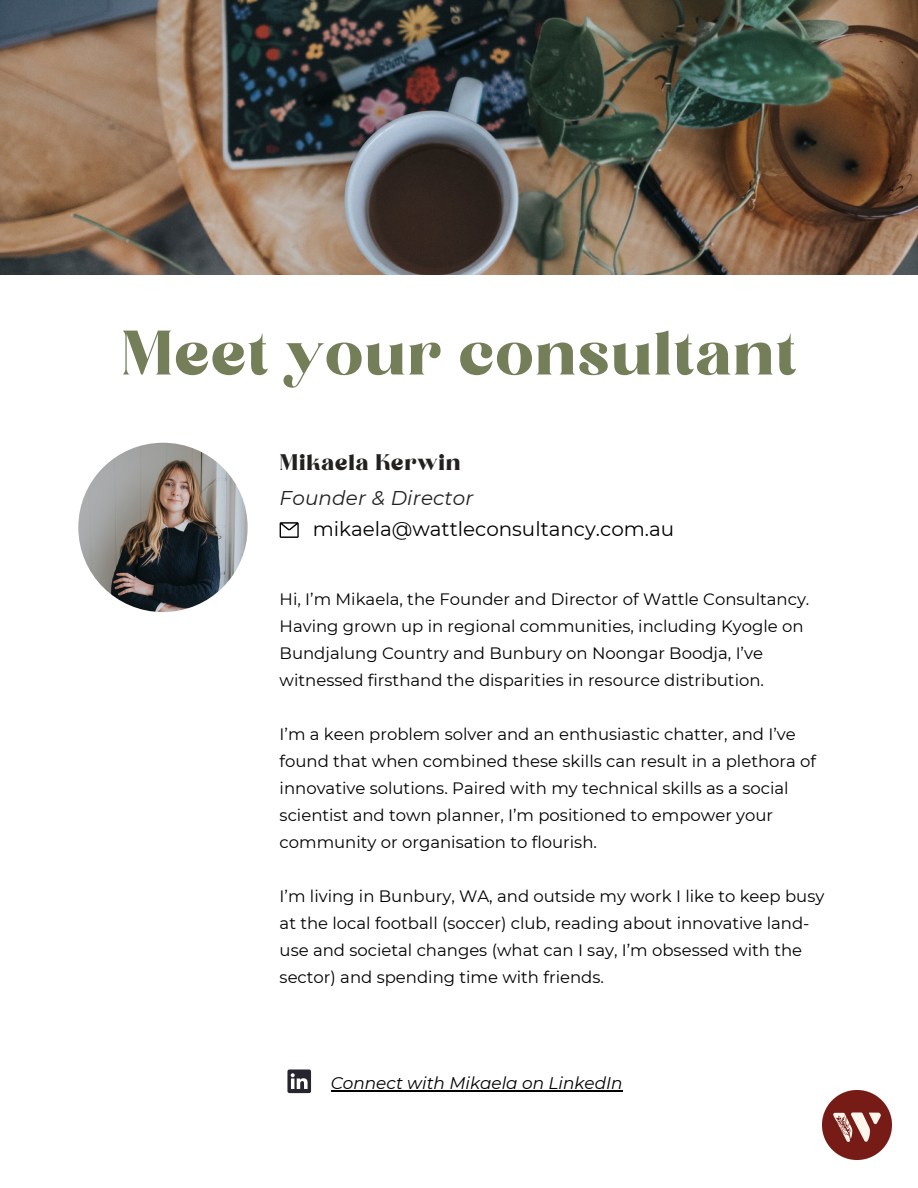
<style>
.page{position:relative;width:918px;height:1188px;background:#fff}
.page>*{position:absolute;margin:0;border:0;box-sizing:border-box;transform-origin:0 0}
.t1{font:60px "Begika";color:#747f59}
.t2{font:21.6px "Begika";letter-spacing:.01em;color:#22211f}
.t3{font:19.95px "Montserrat";color:#000}
.t4{font:italic 19.95px "Montserrat";letter-spacing:.01em;color:#22211f}
.t5{font:italic 16.95px "Montserrat";color:#000}
.t6{font:16.5px/27px "Montserrat";color:#000}
</style>
<div class="page">
<img style="left:0;top:0;width:918px;height:275px">
<svg style="left:280px;top:522px;width:19px;height:16px"></svg>
<img style="left:78px;top:443px;width:170px;height:169px;border-radius:50%">
<svg style="left:287px;top:1069px;width:24px;height:24px"></svg>
<hr style="left:331px;top:1090px;width:292px;height:1px;background:#000">
<img style="left:822px;top:1090px;width:70px;height:70px">
<p class="t1" style="left:121px;top:330px;width:678px">Meet your consultant</p>
<p class="t2" style="left:280px;top:454px;width:183px">Mikaela Kerwin</p>
<p class="t4" style="left:280px;top:486px;width:195px">Founder &amp; Director</p>
<p class="t3" style="left:313px;top:516px;width:363px">mikaela@wattleconsultancy.com.au</p>
<p class="t6" style="left:280px;top:586px;width:531px">Hi, I’m Mikaela, the Founder and Director of Wattle Consultancy.<br>Having grown up in regional communities, including Kyogle on Bundjalung Country and Bunbury on Noongar Boodja, I’ve witnessed firsthand the disparities in resource distribution.</p>
<p class="t6" style="left:280px;top:721px;width:538px">I’m a keen problem solver and an enthusiastic chatter, and I’ve found that when combined these skills can result in a plethora of innovative solutions. Paired with my technical skills as a social scientist and town planner, I’m positioned to empower your community or organisation to flourish.</p>
<p class="t6" style="left:280px;top:883px;width:546px">I’m living in Bunbury, WA, and outside my work I like to keep busy at the local football (soccer) club, reading about innovative land&shy;use and societal changes (what can I say, I’m obsessed with the sector) and spending time with friends.</p>
<p class="t5" style="left:331px;top:1073px;width:293px">Connect with Mikaela on LinkedIn</p>
</div>
